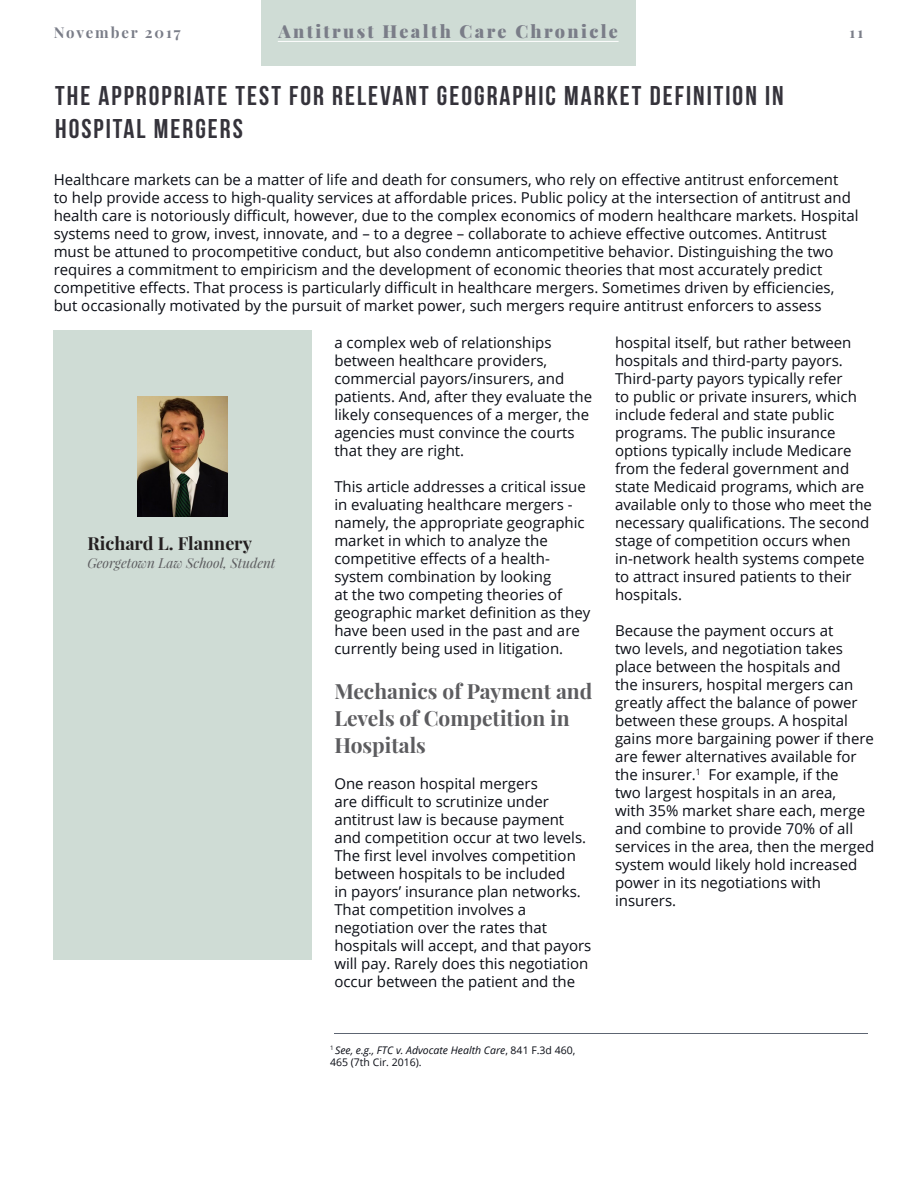
<style>
.page{position:relative;width:918px;height:1188px;background:#fff}
.page>*{position:absolute;margin:0;border:0;box-sizing:border-box;transform-origin:0 0}
.t1{font:700 27px/33px "Bebas Neue";letter-spacing:.075em;color:#35333b}
.t2{font:700 21px/27px "Playfair Display";color:#5c5c5f}
.t3{font:900 18px "Playfair Display";letter-spacing:.13em;color:#7a7d88}
.t4{font:700 18px "Playfair Display";color:#231f20}
.t5{font:15px/18px "Open Sans";color:#0a0d15}
.t6{font:700 15px "Playfair Display";letter-spacing:.13em;color:#7a7d88}
.t7{font:italic 13.5px "Playfair Display";color:#5c5c5f}
.t8{font:italic 10.5px/12px "Open Sans";color:#0a0d15}
.s1{font-style:normal}
</style>
<div class="page">
<div style="left:53px;top:330px;width:259px;height:630px;background:#cfdcd5"></div>
<div style="left:261px;top:0;width:374px;height:66px;background:#cfdcd5"></div>
<hr style="left:278px;top:41px;width:341px;height:1px;background:#fff">
<img style="left:138px;top:396px;width:90px;height:121px">
<p class="t6" style="left:54px;top:23px;width:129px">November 2017</p>
<p class="t3" style="left:278px;top:20px;width:341px">Antitrust Health Care Chronicle</p>
<p class="t6" style="left:850px;top:23px;width:15px">11</p>
<p class="t1" style="left:55px;top:79px;width:730px">THE APPROPRIATE TEST FOR RELEVANT GEOGRAPHIC MARKET DEFINITION IN<br>HOSPITAL MERGERS</p>
<p class="t5" style="left:54px;top:170px;width:806px">Healthcare markets can be a matter of life and death for consumers, who rely on effective antitrust enforcement<br>to help provide access to high-quality services at affordable prices. Public policy at the intersection of antitrust and health care is notoriously difficult, however, due to the complex economics of modern healthcare markets. Hospital systems need to grow, invest, innovate, and – to a degree – collaborate to achieve effective outcomes. Antitrust must be attuned to procompetitive conduct, but also condemn anticompetitive behavior. Distinguishing the two requires a commitment to empiricism and the development of economic theories that most accurately predict competitive effects. That process is particularly difficult in healthcare mergers. Sometimes driven by efficiencies, but occasionally motivated by the pursuit of market power, such mergers require antitrust enforcers to assess</p>
<p class="t4" style="left:87px;top:532px;width:166px">Richard L. Flannery</p>
<p class="t7" style="left:87px;top:554px;width:190px">Georgetown Law School, Student</p>
<p class="t5" style="left:334px;top:333px;width:259px">a complex web of relationships between healthcare providers, commercial payors/insurers, and patients. And, after they evaluate the likely consequences of a merger, the agencies must convince the courts that they are right.</p>
<p class="t5" style="left:334px;top:477px;width:258px">This article addresses a critical issue in evaluating healthcare mergers - namely, the appropriate geographic market in which to analyze the competitive effects of a health&shy;system combination by looking<br>at the two competing theories of geographic market definition as they have been used in the past and are currently being used in litigation.</p>
<p class="t2" style="left:334px;top:678px;width:259px">Mechanics of Payment and<br>Levels of Competition in<br>Hospitals</p>
<p class="t5" style="left:334px;top:774px;width:259px">One reason hospital mergers<br>are difficult to scrutinize under antitrust law is because payment and competition occur at two levels.<br>The first level involves competition between hospitals to be included<br>in payors’ insurance plan networks.<br>That competition involves a negotiation over the rates that hospitals will accept, and that payors will pay. Rarely does this negotiation occur between the patient and the</p>
<p class="t8" style="left:330px;top:1044px;width:247px"><sup>1</sup> See, e.g., FTC v. Advocate Health Care<span class="s1">, 841 F.3d 460,<br>465 (7th Cir. 2016).</span></p>
<p class="t5" style="left:615px;top:333px;width:258px">hospital itself, but rather between hospitals and third-party payors.<br>Third-party payors typically refer<br>to public or private insurers, which include federal and state public programs. The public insurance options typically include Medicare from the federal government and state Medicaid programs, which are available only to those who meet the necessary qualifications. The second stage of competition occurs when in-network health systems compete to attract insured patients to their hospitals.</p>
<p class="t5" style="left:615px;top:621px;width:261px">Because the payment occurs at<br>two levels, and negotiation takes place between the hospitals and<br>the insurers, hospital mergers can greatly affect the balance of power between these groups. A hospital gains more bargaining power if there are fewer alternatives available for the insurer.<sup>1</sup> For example, if the<br>two largest hospitals in an area,<br>with 35% market share each, merge and combine to provide 70% of all services in the area, then the merged system would likely hold increased power in its negotiations with insurers.</p>
</div>
